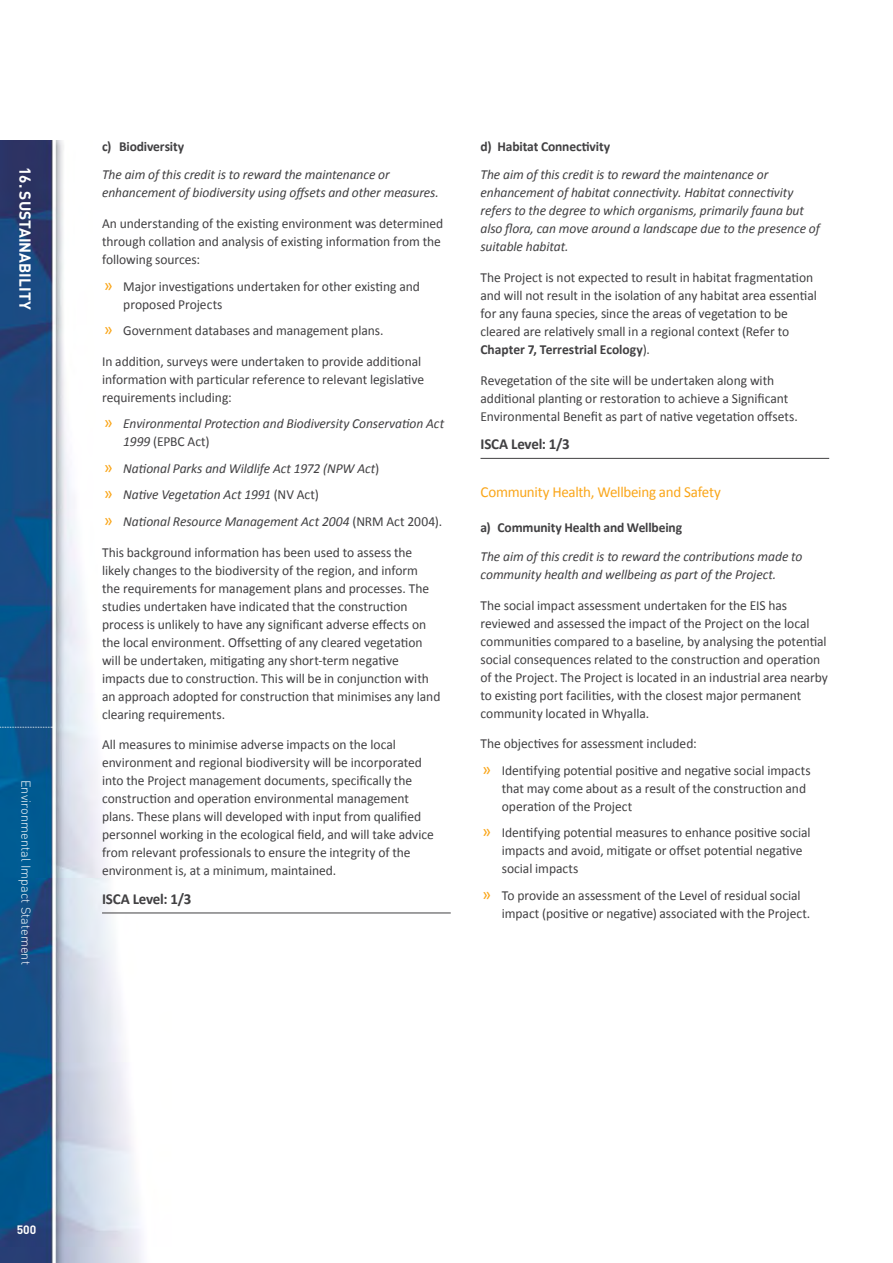
<style>
.page{position:relative;width:893px;height:1263px;background:#fff}
.page>*{position:absolute;margin:0;border:0;box-sizing:border-box;transform-origin:0 0}
.t1{font:700 15.75px "DIN";color:#fff}
.Head_4_no_number{font:15.3px "Calibri";letter-spacing:-.02em;color:#faa61a}
.Head_4_no_number-2{font:700 15.3px "Calibri";letter-spacing:-.01em;color:#414042}
.Body{font:13.8px/18px "Calibri";letter-spacing:-.005em;color:#414042}
.Body_italic_par{font:italic 13.8px/18px "Calibri";letter-spacing:-.005em;color:#414042}
.Head_6{font:700 13.8px "Calibri";letter-spacing:-.01em;color:#414042}
.t2{font:300 12.75px "DIN";color:#fff}
.t3{font:700 12px "DIN";color:#fff}
.s1{font-size:18px;color:#faa61a}
.s2{font-style:normal;font-size:18px;color:#faa61a}
.s3{font-style:normal}
.s4{font-weight:700}
</style>
<div class="page">
<img style="left:0;top:140px;width:193px;height:1123px">
<svg style="left:0;top:727px;width:53px;height:1px"></svg>
<hr style="left:102px;top:912px;width:349px;height:1px;background:#414042">
<hr style="left:480px;top:458px;width:349px;height:1px;background:#414042">
<p class="t1" style="left:36px;top:167px;width:144px;rotate:90deg">16. SUSTAINABILITY</p>
<p class="t2" style="left:34px;top:780px;width:186px;rotate:90deg">Environmental Impact Statement</p>
<p class="Head_6" style="left:102px;top:137px;width:84px">c) Biodiversity</p>
<p class="Body_italic_par" style="left:102px;top:165px;width:338px">The aim of this credit is to reward the maintenance or enhancement of biodiversity using offsets and other measures.</p>
<p class="Body" style="left:102px;top:215px;width:343px">An understanding of the existing environment was determined through collation and analysis of existing information from the following sources:</p>
<p class="Body" style="left:123px;top:277px;width:298px;text-indent:-20px"><span class="s1">»</span> Major investigations undertaken for other existing and proposed Projects</p>
<p class="Body" style="left:104px;top:322px;width:281px"><span class="s1">»</span> Government databases and management plans.</p>
<p class="Body" style="left:102px;top:352px;width:324px">In addition, surveys were undertaken to provide additional information with particular reference to relevant legislative requirements including:</p>
<p class="Body_italic_par" style="left:123px;top:414px;width:322px;text-indent:-20px"><span class="s2">»</span> Environmental Protection and Biodiversity Conservation Act<br>1999 <span class="s3">(EPBC Act)</span></p>
<p class="Body_italic_par" style="left:104px;top:459px;width:277px"><span class="s2">»</span> National Parks and Wildlife Act 1972 (NPW Act<span class="s3">)</span></p>
<p class="Body_italic_par" style="left:104px;top:485px;width:217px"><span class="s2">»</span> Native Vegetation Act 1991 <span class="s3">(NV Act)</span></p>
<p class="Body_italic_par" style="left:104px;top:512px;width:340px"><span class="s2">»</span> National Resource Management Act 2004 <span class="s3">(NRM Act 2004).</span></p>
<p class="Body" style="left:102px;top:543px;width:340px">This background information has been used to assess the likely changes to the biodiversity of the region, and inform<br>the requirements for management plans and processes. The studies undertaken have indicated that the construction process is unlikely to have any significant adverse effects on the local environment. Offsetting of any cleared vegetation will be undertaken, mitigating any short-term negative impacts due to construction. This will be in conjunction with an approach adopted for construction that minimises any land clearing requirements.</p>
<p class="Body" style="left:102px;top:736px;width:333px">All measures to minimise adverse impacts on the local environment and regional biodiversity will be incorporated into the Project management documents, specifically the construction and operation environmental management plans. These plans will developed with input from qualified personnel working in the ecological field, and will take advice from relevant professionals to ensure the integrity of the environment is, at a minimum, maintained.</p>
<p class="Head_4_no_number-2" style="left:102px;top:889px;width:91px">ISCA Level: 1/3</p>
<p class="Head_6" style="left:480px;top:137px;width:131px">d) Habitat Connectivity</p>
<p class="Body_italic_par" style="left:480px;top:165px;width:341px">The aim of this credit is to reward the maintenance or enhancement of habitat connectivity. Habitat connectivity refers to the degree to which organisms, primarily fauna but also flora, can move around a landscape due to the presence of suitable habitat.</p>
<p class="Body" style="left:480px;top:269px;width:338px">The Project is not expected to result in habitat fragmentation and will not result in the isolation of any habitat area essential for any fauna species, since the areas of vegetation to be cleared are relatively small in a regional context (Refer to <span class="s4">Chapter 7, Terrestrial Ecology</span>).</p>
<p class="Body" style="left:480px;top:371px;width:319px">Revegetation of the site will be undertaken along with additional planting or restoration to achieve a Significant<br>Environmental Benefit as part of native vegetation offsets.</p>
<p class="Head_4_no_number-2" style="left:480px;top:435px;width:91px">ISCA Level: 1/3</p>
<p class="Head_4_no_number" style="left:480px;top:482px;width:242px">Community Health, Wellbeing and Safety</p>
<p class="Head_6" style="left:480px;top:519px;width:203px">a) Community Health and Wellbeing</p>
<p class="Body_italic_par" style="left:480px;top:547px;width:323px">The aim of this credit is to reward the contributions made to community health and wellbeing as part of the Project.</p>
<p class="Body" style="left:480px;top:596px;width:349px">The social impact assessment undertaken for the EIS has reviewed and assessed the impact of the Project on the local communities compared to a baseline, by analysing the potential social consequences related to the construction and operation of the Project. The Project is located in an industrial area nearby to existing port facilities, with the closest major permanent community located in Whyalla.</p>
<p class="Body" style="left:480px;top:735px;width:218px">The objectives for assessment included:</p>
<p class="Body" style="left:502px;top:761px;width:310px;text-indent:-20px"><span class="s1">»</span> Identifying potential positive and negative social impacts that may come about as a result of the construction and operation of the Project</p>
<p class="Body" style="left:502px;top:824px;width:310px;text-indent:-20px"><span class="s1">»</span> Identifying potential measures to enhance positive social impacts and avoid, mitigate or offset potential negative social impacts</p>
<p class="Body" style="left:502px;top:886px;width:310px;text-indent:-20px"><span class="s1">»</span> To provide an assessment of the Level of residual social impact (positive or negative) associated with the Project.</p>
<p class="t3" style="left:17px;top:1221px;width:21px">500</p>
</div>
